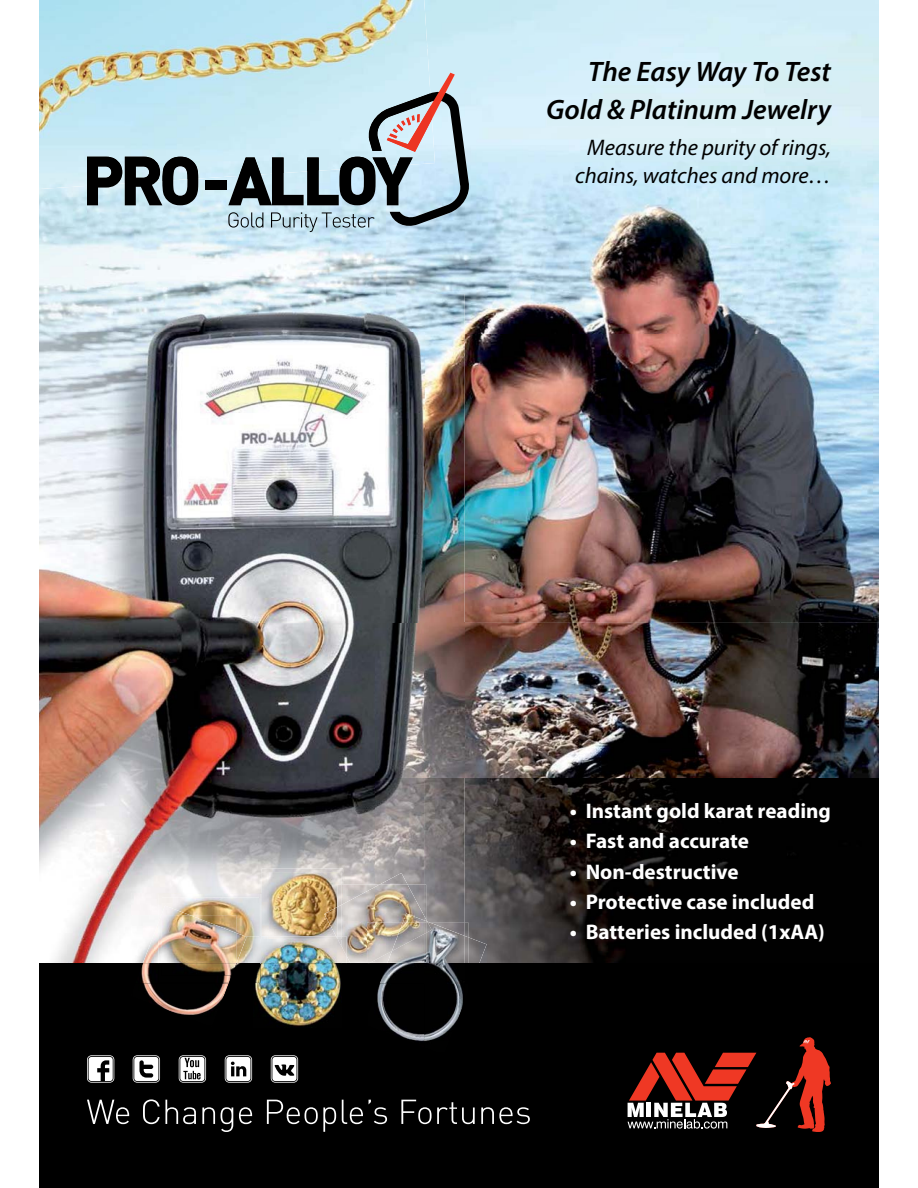
<style>
.page{position:relative;width:918px;height:1188px;background:#fff}
.page>*{position:absolute;margin:0;border:0;box-sizing:border-box;transform-origin:0 0}
.t1{font:italic 600 28.2px/38.1px "Myriad Pro";color:#000;text-align:right}
.t2{font:italic 22.65px/28.2px "Myriad Pro";color:#000;text-align:center}
.t3{font:700 21.15px "Myriad Pro";color:#fff}
</style>
<div class="page">
<img style="left:465px;top:623px;width:414px;height:340px">
<img style="left:39px;top:189px;width:49px;height:105px">
<img style="left:385px;top:48px;width:395px;height:287px">
<img style="left:780px;top:48px;width:99px;height:575px">
<img style="left:88px;top:189px;width:297px;height:105px">
<img style="left:465px;top:335px;width:316px;height:288px">
<div style="left:590px;top:61px;width:242px;height:26px;background:#d6f0f9"></div>
<div style="left:548px;top:99px;width:284px;height:27px;background:#d9f0f5"></div>
<div style="left:588px;top:138px;width:243px;height:22px;background:#d6eff6"></div>
<div style="left:576px;top:167px;width:252px;height:19px;background:#c9eaf8"></div>
<svg style="left:87px;top:189px;width:111px;height:16px;background:#606e73"></svg>
<div style="left:205px;top:180px;width:22px;height:10px;background:#000"></div>
<img style="left:424px;top:341px;width:41px;height:582px">
<img style="left:39px;top:294px;width:426px;height:47px">
<img style="left:39px;top:623px;width:336px;height:270px">
<img style="left:375px;top:623px;width:49px;height:262px">
<img style="left:53px;top:893px;width:82px;height:70px">
<img style="left:39px;top:333px;width:385px;height:290px">
<img style="left:39px;top:0;width:396px;height:189px">
<img style="left:87px;top:157px;width:35px;height:29px">
<img style="left:125px;top:157px;width:35px;height:26px">
<img style="left:162px;top:157px;width:36px;height:24px">
<svg style="left:228px;top:73px;width:243px;height:159px;background:#a1b5be"></svg>
<div style="left:39px;top:963px;width:840px;height:225px;background:#000"></div>
<svg style="left:271px;top:1055px;width:27px;height:28px"></svg>
<svg style="left:225px;top:1055px;width:27px;height:28px"></svg>
<svg style="left:179px;top:1055px;width:27px;height:28px"></svg>
<svg style="left:133px;top:1055px;width:27px;height:28px"></svg>
<svg style="left:87px;top:1055px;width:27px;height:28px"></svg>
<svg style="left:87px;top:1100px;width:42px;height:24px"></svg>
<svg style="left:143px;top:1099px;width:53px;height:25px"></svg>
<svg style="left:202px;top:1107px;width:13px;height:17px"></svg>
<svg style="left:221px;top:1107px;width:12px;height:25px"></svg>
<svg style="left:239px;top:1107px;width:13px;height:17px"></svg>
<svg style="left:267px;top:1100px;width:69px;height:32px"></svg>
<svg style="left:342px;top:1100px;width:21px;height:24px"></svg>
<svg style="left:369px;top:1100px;width:18px;height:24px"></svg>
<svg style="left:401px;top:1100px;width:74px;height:24px"></svg>
<svg style="left:481px;top:1107px;width:49px;height:17px"></svg>
<svg style="left:628px;top:1037px;width:203px;height:95px"></svg>
<img style="left:262px;top:869px;width:81px;height:67px">
<img style="left:269px;top:872px;width:72px;height:64px">
<img style="left:424px;top:885px;width:2px;height:30px">
<img style="left:341px;top:885px;width:34px;height:19px">
<img style="left:337px;top:885px;width:4px;height:19px">
<img style="left:324px;top:907px;width:13px;height:29px">
<img style="left:379px;top:873px;width:29px;height:12px">
<img style="left:343px;top:887px;width:32px;height:69px">
<img style="left:375px;top:885px;width:49px;height:38px">
<img style="left:337px;top:904px;width:6px;height:32px">
<img style="left:162px;top:898px;width:97px;height:38px">
<img style="left:132px;top:915px;width:104px;height:48px">
<img style="left:190px;top:915px;width:46px;height:18px">
<img style="left:236px;top:933px;width:9px;height:3px">
<svg style="left:158px;top:913px;width:4px;height:10px"></svg>
<img style="left:162px;top:906px;width:28px;height:9px">
<img style="left:143px;top:923px;width:15px;height:40px">
<img style="left:143px;top:983px;width:86px;height:32px">
<img style="left:141px;top:963px;width:10px;height:20px">
<img style="left:222px;top:975px;width:7px;height:8px">
<img style="left:182px;top:963px;width:47px;height:12px">
<img style="left:342px;top:936px;width:5px;height:20px">
<img style="left:260px;top:940px;width:81px;height:23px">
<img style="left:255px;top:963px;width:86px;height:64px">
<svg style="left:336px;top:936px;width:7px;height:11px"></svg>
<svg style="left:229px;top:936px;width:31px;height:48px"></svg>
<svg style="left:346px;top:956px;width:41px;height:8px"></svg>
<img style="left:367px;top:923px;width:8px;height:40px">
<img style="left:375px;top:923px;width:17px;height:37px">
<img style="left:465px;top:923px;width:4px;height:13px">
<img style="left:377px;top:983px;width:70px;height:58px">
<img style="left:377px;top:1026px;width:6px;height:6px">
<img style="left:465px;top:936px;width:22px;height:27px">
<img style="left:403px;top:913px;width:21px;height:10px">
<img style="left:424px;top:923px;width:41px;height:109px">
<img style="left:383px;top:1032px;width:41px;height:9px">
<img style="left:379px;top:963px;width:36px;height:20px">
<img style="left:387px;top:933px;width:39px;height:30px">
<svg style="left:424px;top:915px;width:8px;height:19px"></svg>
<img style="left:392px;top:923px;width:32px;height:28px">
<h1 class="t1" style="left:546px;top:52px;width:286px">The Easy Way To Test<br>Gold &amp; Platinum Jewelry</h1>
<p class="t2" style="left:575px;top:134px;width:257px">Measure the purity of rings, chains, watches and more…</p>
<p class="t3" style="left:570px;top:802px;width:263px">• Instant gold karat reading</p>
<p class="t3" style="left:570px;top:832px;width:181px">• Fast and accurate</p>
<p class="t3" style="left:570px;top:862px;width:170px">• Non-destructive</p>
<p class="t3" style="left:570px;top:893px;width:246px">• Protective case included</p>
<p class="t3" style="left:570px;top:923px;width:256px">• Batteries included (1xAA)</p>
</div>
